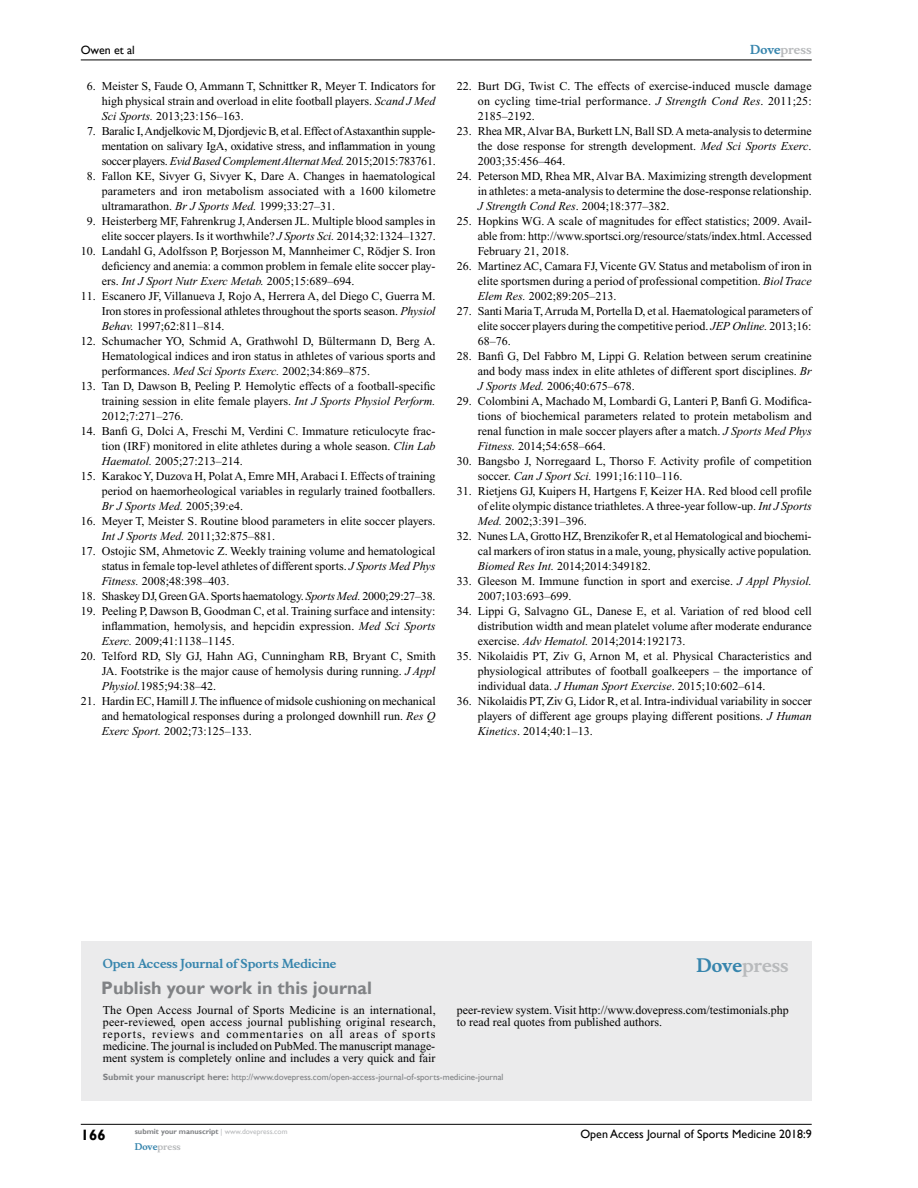
<style>
.page{position:relative;width:918px;height:1188px;background:#fff}
.page>*{position:absolute;margin:0;border:0;box-sizing:border-box;transform-origin:0 0}
.t1{font:700 18px "Gill Sans";color:#808285}
.t2{font:700 18px "Musee";color:#b8babc}
.t3{font:700 15px "Gill Sans";color:#000}
.t4{font:12px/15px "Times New Roman";color:#000;text-align:justify}
.t5{font:12px "Gill Sans";color:#000}
.t6{font:700 12px "Musee";color:#3785ad}
.t7{font:700 12px "Musee";color:#b8babc}
.t8{font:9px "Gill Sans";color:#808285}
.t9{font:700 9px "Musee";color:#b8babc}
.t10{font:700 7.5px "Gill Sans";color:#808285}
.s1{font-style:italic}
.s2{color:#3785ad}
.s3{font-weight:700}
.s4{font-weight:400;color:#b8babc}
</style>
<div class="page">
<div style="left:81px;top:941px;width:731px;height:159px;background:#ebebec"></div>
<hr style="left:81px;top:1124px;width:731px;height:1px;background:#000">
<hr style="left:81px;top:60px;width:731px;height:1px;background:#000">
<p class="t5" style="left:81px;top:43px;width:56px">Owen et al</p>
<p class="t4" style="left:102px;top:79px;width:335px;text-indent:-15px">6. Meister S, Faude O, Ammann T, Schnittker R, Meyer T. Indicators for high physical strain and overload in elite football players. <span class="s1">Scand J Med Sci Sports.</span> 2013;23:156–163.</p>
<p class="t4" style="left:102px;top:124px;width:335px;text-indent:-15px">7. Baralic I, Andjelkovic M, Djordjevic B, et al. Effect of Astaxanthin supple&shy;mentation on salivary IgA, oxidative stress, and inflammation in young soccer players. <span class="s1">Evid Based Complement Alternat Med.</span> 2015;2015:783761.</p>
<p class="t4" style="left:102px;top:169px;width:335px;text-indent:-15px">8. Fallon KE, Sivyer G, Sivyer K, Dare A. Changes in haematological parameters and iron metabolism associated with a 1600 kilometre ultramarathon. <span class="s1">Br J Sports Med.</span> 1999;33:27–31.</p>
<p class="t4" style="left:87px;top:214px;width:351px;text-align:right">9. Heisterberg MF, Fahrenkrug J, Andersen JL. Multiple blood samples in elite soccer players. Is it worthwhile? <span class="s1">J Sports Sci.</span> 2014;32:1324–1327.</p>
<p class="t4" style="left:102px;top:244px;width:335px;text-indent:-21px">10. Landahl G, Adolfsson P, Borjesson M, Mannheimer C, Rödjer S. Iron deficiency and anemia: a common problem in female elite soccer play&shy;ers. <span class="s1">Int J Sport Nutr Exerc Metab.</span> 2005;15:689–694.</p>
<p class="t4" style="left:102px;top:289px;width:335px;text-indent:-21px">11. Escanero JF, Villanueva J, Rojo A, Herrera A, del Diego C, Guerra M.<br>Iron stores in professional athletes throughout the sports season. <span class="s1">Physiol Behav.</span> 1997;62:811–814.</p>
<p class="t4" style="left:102px;top:334px;width:335px;text-indent:-21px">12. Schumacher YO, Schmid A, Grathwohl D, Bültermann D, Berg A.<br>Hematological indices and iron status in athletes of various sports and performances. <span class="s1">Med Sci Sports Exerc.</span> 2002;34:869–875.</p>
<p class="t4" style="left:102px;top:379px;width:335px;text-indent:-21px">13. Tan D, Dawson B, Peeling P. Hemolytic effects of a football-specific training session in elite female players. <span class="s1">Int J Sports Physiol Perform.<br></span>2012;7:271–276.</p>
<p class="t4" style="left:102px;top:424px;width:335px;text-indent:-21px">14. Banfi G, Dolci A, Freschi M, Verdini C. Immature reticulocyte frac&shy;tion (IRF) monitored in elite athletes during a whole season. <span class="s1">Clin Lab Haematol.</span> 2005;27:213–214.</p>
<p class="t4" style="left:102px;top:469px;width:335px;text-indent:-21px">15. Karakoc Y, Duzova H, Polat A, Emre MH, Arabaci I. Effects of training period on haemorheological variables in regularly trained footballers.<br><span class="s1">Br J Sports Med.</span> 2005;39:e4.</p>
<p class="t4" style="left:102px;top:514px;width:335px;text-indent:-21px">16. Meyer T, Meister S. Routine blood parameters in elite soccer players.<br><span class="s1">Int J Sports Med.</span> 2011;32:875–881.</p>
<p class="t4" style="left:102px;top:544px;width:335px;text-indent:-21px">17. Ostojic SM, Ahmetovic Z. Weekly training volume and hematological status in female top-level athletes of different sports. <span class="s1">J Sports Med Phys Fitness.</span> 2008;48:398–403.</p>
<p class="t4" style="left:81px;top:589px;width:356px">18. Shaskey DJ, Green GA. Sports haematology. <span class="s1">Sports Med.</span> 2000;29:27–38.</p>
<p class="t4" style="left:102px;top:604px;width:335px;text-indent:-21px">19. Peeling P, Dawson B, Goodman C, et al. Training surface and intensity: inflammation, hemolysis, and hepcidin expression. <span class="s1">Med Sci Sports Exerc.</span> 2009;41:1138–1145.</p>
<p class="t4" style="left:102px;top:649px;width:336px;text-indent:-21px">20. Telford RD, Sly GJ, Hahn AG, Cunningham RB, Bryant C, Smith JA. Footstrike is the major cause of hemolysis during running. <span class="s1">J Appl Physiol.</span>1985;94:38–42.</p>
<p class="t4" style="left:102px;top:694px;width:335px;text-indent:-21px">21. Hardin EC, Hamill J. The influence of midsole cushioning on mechanical and hematological responses during a prolonged downhill run. <span class="s1">Res Q Exerc Sport.</span> 2002;73:125–133.</p>
<p class="t7" style="left:750px;top:43px;width:63px"><span class="s2">Dove</span>press</p>
<p class="t4" style="left:478px;top:79px;width:335px;text-indent:-21px">22. Burt DG, Twist C. The effects of exercise-induced muscle damage on cycling time-trial performance. <span class="s1">J Strength Cond Res</span>. 2011;25:<br>2185–2192.</p>
<p class="t4" style="left:478px;top:124px;width:335px;text-indent:-21px">23. Rhea MR, Alvar BA, Burkett LN, Ball SD. A meta-analysis to determine the dose response for strength development. <span class="s1">Med Sci Sports Exerc</span>.<br>2003;35:456–464.</p>
<p class="t4" style="left:478px;top:169px;width:335px;text-indent:-21px">24. Peterson MD, Rhea MR, Alvar BA. Maximizing strength development in athletes: a meta-analysis to determine the dose-response relationship.<br><span class="s1">J Strength Cond Res</span>. 2004;18:377–382.</p>
<p class="t4" style="left:478px;top:214px;width:335px;text-indent:-21px">25. Hopkins WG. A scale of magnitudes for effect statistics; 2009. Avail&shy;able from: http://www.sportsci.org/resource/stats/index.html. Accessed February 21, 2018.</p>
<p class="t4" style="left:478px;top:259px;width:335px;text-indent:-21px">26. Martinez AC, Camara FJ, Vicente GV. Status and metabolism of iron in elite sportsmen during a period of professional competition. <span class="s1">Biol Trace Elem Res.</span> 2002;89:205–213.</p>
<p class="t4" style="left:478px;top:304px;width:335px;text-indent:-21px">27. Santi Maria T, Arruda M, Portella D, et al. Haematological parameters of elite soccer players during the competitive period. <span class="s1">JEP Online.</span> 2013;16:<br>68–76.</p>
<p class="t4" style="left:478px;top:349px;width:335px;text-indent:-21px">28. Banfi G, Del Fabbro M, Lippi G. Relation between serum creatinine and body mass index in elite athletes of different sport disciplines. <span class="s1">Br J Sports Med.</span> 2006;40:675–678.</p>
<p class="t4" style="left:478px;top:394px;width:335px;text-indent:-21px">29. Colombini A, Machado M, Lombardi G, Lanteri P, Banfi G. Modifica&shy;tions of biochemical parameters related to protein metabolism and renal function in male soccer players after a match. <span class="s1">J Sports Med Phys Fitness.</span> 2014;54:658–664.</p>
<p class="t4" style="left:478px;top:454px;width:335px;text-indent:-21px">30. Bangsbo J, Norregaard L, Thorso F. Activity profile of competition soccer. <span class="s1">Can J Sport Sci.</span> 1991;16:110–116.</p>
<p class="t4" style="left:478px;top:484px;width:335px;text-indent:-21px">31. Rietjens GJ, Kuipers H, Hartgens F, Keizer HA. Red blood cell profile of elite olympic distance triathletes. A three-year follow-up. <span class="s1">Int J Sports Med.</span> 2002;3:391–396.</p>
<p class="t4" style="left:478px;top:529px;width:335px;text-indent:-21px">32. Nunes LA, Grotto HZ, Brenzikofer R, et al Hematological and biochemi&shy;cal markers of iron status in a male, young, physically active population.<br><span class="s1">Biomed Res Int.</span> 2014;2014:349182.</p>
<p class="t4" style="left:478px;top:574px;width:335px;text-indent:-21px">33. Gleeson M. Immune function in sport and exercise. <span class="s1">J Appl Physiol.<br></span>2007;103:693–699.</p>
<p class="t4" style="left:478px;top:604px;width:335px;text-indent:-21px">34. Lippi G, Salvagno GL, Danese E, et al. Variation of red blood cell distribution width and mean platelet volume after moderate endurance exercise. <span class="s1">Adv Hematol.</span> 2014;2014:192173.</p>
<p class="t4" style="left:478px;top:649px;width:335px;text-indent:-21px">35. Nikolaidis PT, Ziv G, Arnon M, et al. Physical Characteristics and physiological attributes of football goalkeepers – the importance of individual data. <span class="s1">J Human Sport Exercise</span>. 2015;10:602–614.</p>
<p class="t4" style="left:478px;top:694px;width:336px;text-indent:-21px">36. Nikolaidis PT, Ziv G, Lidor R, et al. Intra-individual variability in soccer players of different age groups playing different positions. <span class="s1">J Human Kinetics</span>. 2014;40:1–13.</p>
<p class="t6" style="left:103px;top:956px;width:235px">Open Access Journal of Sports Medicine</p>
<h1 class="t1" style="left:101px;top:977px;width:272px">Publish your work in this journal</h1>
<h1 class="t2" style="left:697px;top:955px;width:94px"><span class="s2">Dove</span>press</h1>
<p class="t4" style="left:103px;top:1004px;width:334px;line-height:12px">The Open Access Journal of Sports Medicine is an international, peer-reviewed, open access journal publishing original research, reports, reviews and commentaries on all areas of sports medicine. The journal is included on PubMed. The manuscript manage&shy;ment system is completely online and includes a very quick and fair</p>
<p class="t4" style="left:457px;top:1004px;width:333px;line-height:12px">peer-review system. Visit http://www.dovepress.com/testimonials.php to read real quotes from published authors.</p>
<p class="t8" style="left:103px;top:1072px;width:402px"><span class="s3">Submit your manuscript here:</span> http://www.dovepress.com/open-access-journal-of-sports-medicine-journal</p>
<p class="t3" style="left:81px;top:1126px;width:26px">166</p>
<p class="t10" style="left:135px;top:1127px;width:154px">submit your manuscript <span class="s4">| www.dovepress.com</span></p>
<p class="t9" style="left:135px;top:1141px;width:48px"><span class="s2">Dove</span>press</p>
<p class="t5" style="left:580px;top:1127px;width:233px">Open Access Journal of Sports Medicine 2018:9</p>
</div>
